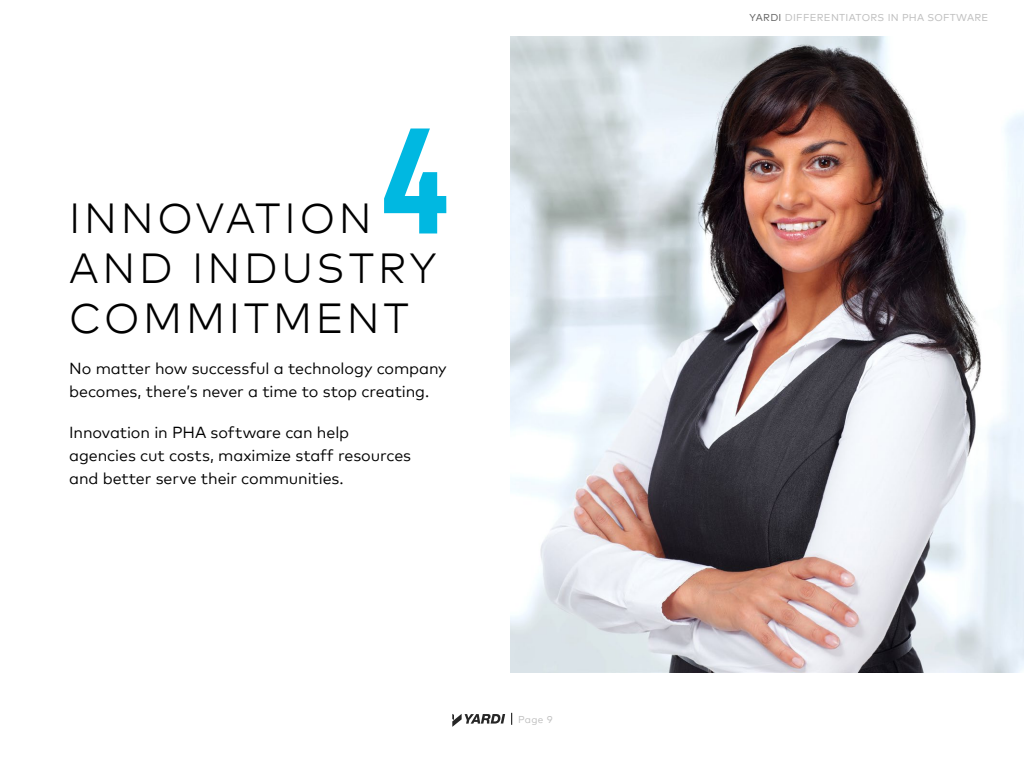
<style>
.page{position:relative;width:1024px;height:768px;background:#fff}
.page>*{position:absolute;margin:0;border:0;box-sizing:border-box;transform-origin:0 0}
.t1{font:700 condensed 150px "Mark Offc Pro";color:#00b8e1}
.t2{font:300 42px/50px "Mark Offc Pro";letter-spacing:.09em;color:#000}
.t3{font:16px/23px "Mark Offc Pro";letter-spacing:-.005em;color:#000}
.t4{font:10px "Mark Offc Pro";letter-spacing:.03em;color:#bfbfbf}
.t5{font:10px "Mark Offc Pro";color:#bfbfbf}
.s1{color:#666}
</style>
<div class="page">
<svg style="left:452px;top:714px;width:53px;height:13px"></svg>
<svg style="left:511px;top:713px;width:1px;height:12px"></svg>
<img style="left:510px;top:36px;width:514px;height:637px">
<h1 class="t1" style="left:382px;top:70px;width:67px">4</h1>
<h2 class="t2" style="left:69px;top:190px;width:368px">INNOVATION<br>AND INDUSTRY<br>COMMITMENT</h2>
<p class="t3" style="left:69px;top:356px;width:379px">No matter how successful a technology company becomes, there’s never a time to stop creating.</p>
<p class="t3" style="left:69px;top:420px;width:343px">Innovation in PHA software can help agencies cut costs, maximize staff resources and better serve their communities.</p>
<p class="t5" style="left:518px;top:712px;width:36px">Page 9</p>
<p class="t4" style="left:750px;top:10px;width:240px"><span class="s1">YARDI</span> DIFFERENTIATORS IN PHA SOFTWARE</p>
</div>
